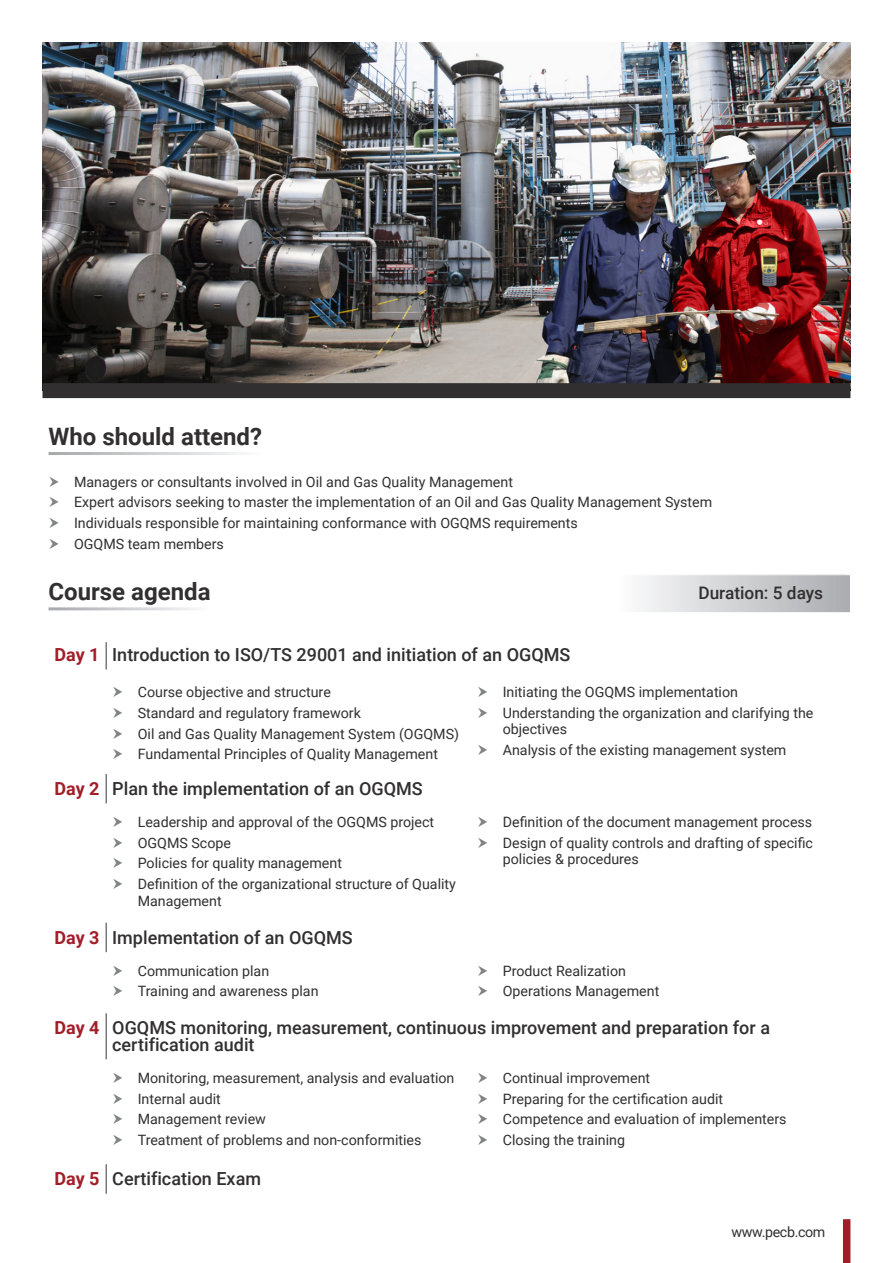
<style>
.page{position:relative;width:893px;height:1263px;background:#fff}
.page>*{position:absolute;margin:0;border:0;box-sizing:border-box;transform-origin:0 0}
.t1{font:700 24px "Roboto";color:#312f30}
.t2{font:500 18px/16.5px "Roboto";color:#312f30}
.t3{font:700 18px "Roboto";letter-spacing:-.005em;color:#a11e29}
.t4{font:500 17.25px "Roboto";color:#312f30}
.Bullet_Points{font:14.25px/16.5px "Roboto";color:#312f30}
.Bullet_Points-2{font:14.25px "Roboto";letter-spacing:-.025em;color:#312f30}
</style>
<div class="page">
<img style="left:43px;top:43px;width:807px;height:340px">
<div style="left:843px;top:1219px;width:7px;height:44px;background:#a11e29"></div>
<div style="left:43px;top:383px;width:807px;height:15px;background:#312f30"></div>
<svg style="left:642px;top:575px;width:208px;height:37px;background:#cecfd2"></svg>
<hr style="left:105px;top:642px;width:2px;height:27px;background:#76787b">
<hr style="left:105px;top:774px;width:2px;height:29px;background:#76787b">
<hr style="left:105px;top:923px;width:2px;height:29px;background:#76787b">
<hr style="left:105px;top:1013px;width:2px;height:46px;background:#76787b">
<hr style="left:105px;top:1164px;width:2px;height:30px;background:#76787b">
<p class="t1" style="left:49px;top:419px;width:215px">Who should attend?</p>
<p class="Bullet_Points" style="left:74px;top:473px;width:440px">Managers or consultants involved in Oil and Gas Quality Management</p>
<p class="Bullet_Points" style="left:74px;top:494px;width:640px">Expert advisors seeking to master the implementation of an Oil and Gas Quality Management System</p>
<p class="Bullet_Points" style="left:74px;top:514px;width:505px">Individuals responsible for maintaining conformance with OGQMS requirements</p>
<p class="Bullet_Points" style="left:74px;top:535px;width:151px">OGQMS team members</p>
<p class="t1" style="left:49px;top:574px;width:164px">Course agenda</p>
<p class="t4" style="left:698px;top:581px;width:126px">Duration: 5 days</p>
<p class="t3" style="left:55px;top:642px;width:47px">Day 1</p>
<p class="t2" style="left:112px;top:646px;width:460px">Introduction to ISO/TS 29001 and initiation of an OGQMS</p>
<p class="Bullet_Points" style="left:138px;top:683px;width:195px">Course objective and structure</p>
<p class="Bullet_Points" style="left:138px;top:704px;width:225px">Standard and regulatory framework</p>
<p class="Bullet_Points" style="left:138px;top:725px;width:323px">Oil and Gas Quality Management System (OGQMS)</p>
<p class="Bullet_Points" style="left:138px;top:746px;width:302px">Fundamental Principles of Quality Management</p>
<p class="Bullet_Points" style="left:503px;top:683px;width:237px">Initiating the OGQMS implementation</p>
<p class="Bullet_Points" style="left:503px;top:704px;width:312px">Understanding the organization and clarifying the objectives</p>
<p class="Bullet_Points" style="left:503px;top:741px;width:285px">Analysis of the existing management system</p>
<p class="t3" style="left:55px;top:776px;width:47px">Day 2</p>
<p class="t2" style="left:112px;top:780px;width:312px">Plan the implementation of an OGQMS</p>
<p class="Bullet_Points" style="left:138px;top:813px;width:298px">Leadership and approval of the OGQMS project</p>
<p class="Bullet_Points" style="left:138px;top:834px;width:95px">OGQMS Scope</p>
<p class="Bullet_Points" style="left:138px;top:854px;width:206px">Policies for quality management</p>
<p class="Bullet_Points" style="left:138px;top:875px;width:320px">Definition of the organizational structure of Quality<br>Management</p>
<p class="t3" style="left:55px;top:925px;width:47px">Day 3</p>
<p class="t2" style="left:112px;top:928px;width:242px">Implementation of an OGQMS</p>
<p class="Bullet_Points" style="left:138px;top:962px;width:133px">Communication plan</p>
<p class="Bullet_Points" style="left:138px;top:982px;width:182px">Training and awareness plan</p>
<p class="Bullet_Points" style="left:503px;top:813px;width:311px">Definition of the document management process</p>
<p class="Bullet_Points" style="left:503px;top:834px;width:312px">Design of quality controls and drafting of specific policies &amp; procedures</p>
<p class="Bullet_Points" style="left:503px;top:962px;width:125px">Product Realization</p>
<p class="Bullet_Points" style="left:503px;top:982px;width:158px">Operations Management</p>
<p class="t3" style="left:55px;top:1015px;width:47px">Day 4</p>
<p class="t2" style="left:112px;top:1019px;width:659px">OGQMS monitoring, measurement, continuous improvement and preparation for a certification audit</p>
<p class="Bullet_Points" style="left:138px;top:1069px;width:318px">Monitoring, measurement, analysis and evaluation</p>
<p class="Bullet_Points" style="left:138px;top:1090px;width:85px">Internal audit</p>
<p class="Bullet_Points" style="left:138px;top:1110px;width:130px">Management review</p>
<p class="Bullet_Points" style="left:138px;top:1131px;width:285px">Treatment of problems and non-conformities</p>
<p class="Bullet_Points" style="left:503px;top:1069px;width:149px">Continual improvement</p>
<p class="Bullet_Points" style="left:503px;top:1090px;width:222px">Preparing for the certification audit</p>
<p class="Bullet_Points" style="left:503px;top:1110px;width:285px">Competence and evaluation of implementers</p>
<p class="Bullet_Points" style="left:503px;top:1131px;width:124px">Closing the training</p>
<p class="t3" style="left:55px;top:1166px;width:47px">Day 5</p>
<p class="t2" style="left:112px;top:1170px;width:150px">Certification Exam</p>
<p class="Bullet_Points-2" style="left:731px;top:1221px;width:95px">www.pecb.com</p>
</div>
